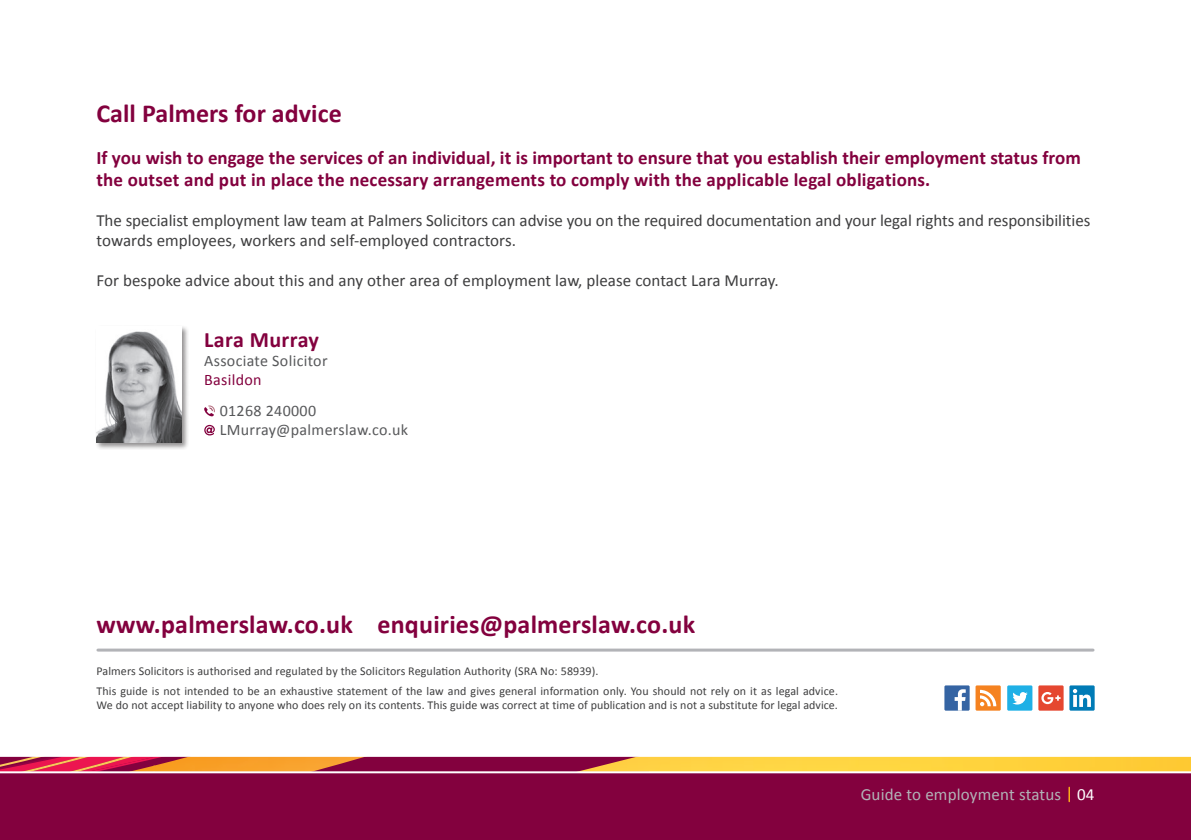
<style>
.page{position:relative;width:1191px;height:840px;background:#fff}
.page>*{position:absolute;margin:0;border:0;box-sizing:border-box;transform-origin:0 0}
.t1{font:700 26px "Calibri";letter-spacing:.01em;color:#83013e}
.t2{font:700 22px "Calibri";letter-spacing:.02em;color:#83013e}
.t3{font:700 19px/22.2px "Calibri";letter-spacing:.005em;color:#83013e}
.t4{font:17px/20px "Calibri";letter-spacing:-.005em;color:#3e3e3f}
.t5{font:17px "Calibri";letter-spacing:.01em;color:#b2b3b7}
.t6{font:16px "Calibri";letter-spacing:.02em;color:#57585a}
.t7{font:16px "Calibri";letter-spacing:.02em;color:#83013e}
.t8{font:12px/14px "Calibri";letter-spacing:.01em;color:#3e3e3f}
.s1{color:#fff}
</style>
<div class="page">
<hr style="left:98px;top:648px;width:995px;height:3px;background:#b2b3b7">
<div style="left:1069px;top:685px;width:25px;height:25px;background:#007bb6"></div>
<div style="left:1007px;top:685px;width:25px;height:25px;background:#1fb0e6"></div>
<div style="left:944px;top:685px;width:25px;height:25px;background:#3564a3"></div>
<div style="left:975px;top:685px;width:25px;height:25px;background:#f58220"></div>
<div style="left:1038px;top:685px;width:25px;height:25px;background:#e54730"></div>
<svg style="left:1072px;top:689px;width:19px;height:17px"></svg>
<svg style="left:1012px;top:692px;width:15px;height:12px"></svg>
<svg style="left:954px;top:689px;width:11px;height:21px"></svg>
<svg style="left:980px;top:689px;width:16px;height:16px"></svg>
<svg style="left:1041px;top:692px;width:19px;height:11px"></svg>
<svg style="left:204px;top:405px;width:11px;height:11px"></svg>
<svg style="left:204px;top:424px;width:11px;height:11px"></svg>
<div style="left:95px;top:324px;width:94px;height:126px;background:#231f20;opacity:.5"></div>
<img style="left:96px;top:326px;width:85px;height:116px">
<div style="left:0;top:763px;width:1191px;height:76px;background:#83013e"></div>
<img style="left:1036px;top:756px;width:155px;height:14px">
<svg style="left:0;top:756px;width:1036px;height:14px;background:#d78149"></svg>
<svg style="left:1068px;top:787px;width:2px;height:14px"></svg>
<hr style="left:0;top:770px;width:1191px;height:2px;background:#fff">
<p class="t1" style="left:96px;top:97px;width:247px">Call Palmers for advice</p>
<p class="t3" style="left:96px;top:145px;width:986px">If you wish to engage the services of an individual, it is important to ensure that you establish their employment status from the outset and put in place the necessary arrangements to comply with the applicable legal obligations.</p>
<p class="t4" style="left:96px;top:210px;width:995px">The specialist employment law team at Palmers Solicitors can advise you on the required documentation and your legal rights and responsibilities towards employees, workers and self-employed contractors.</p>
<p class="t4" style="left:96px;top:270px;width:684px">For bespoke advice about this and any other area of employment law, please contact Lara Murray.</p>
<p class="t2" style="left:204px;top:326px;width:116px">Lara Murray</p>
<p class="t6" style="left:204px;top:350px;width:125px">Associate Solicitor</p>
<p class="t7" style="left:204px;top:370px;width:59px">Basildon</p>
<p class="t6" style="left:220px;top:400px;width:98px">01268 240000</p>
<p class="t6" style="left:220px;top:419px;width:190px">LMurray@palmerslaw.co.uk</p>
<p class="t1" style="left:96px;top:608px;width:600px">www.palmerslaw.co.uk enquiries@palmerslaw.co.uk</p>
<p class="t8" style="left:96px;top:663px;width:504px">Palmers Solicitors is authorised and regulated by the Solicitors Regulation Authority (SRA No: 58939).</p>
<p class="t8" style="left:96px;top:683px;width:743px">This guide is not intended to be an exhaustive statement of the law and gives general information only. You should not rely on it as legal advice.<br>We do not accept liability to anyone who does rely on its contents. This guide was correct at time of publication and is not a substitute for legal advice.</p>
<h3 class="t5" style="left:860px;top:782px;width:235px">Guide to employment status <span class="s1">04</span></h3>
</div>
